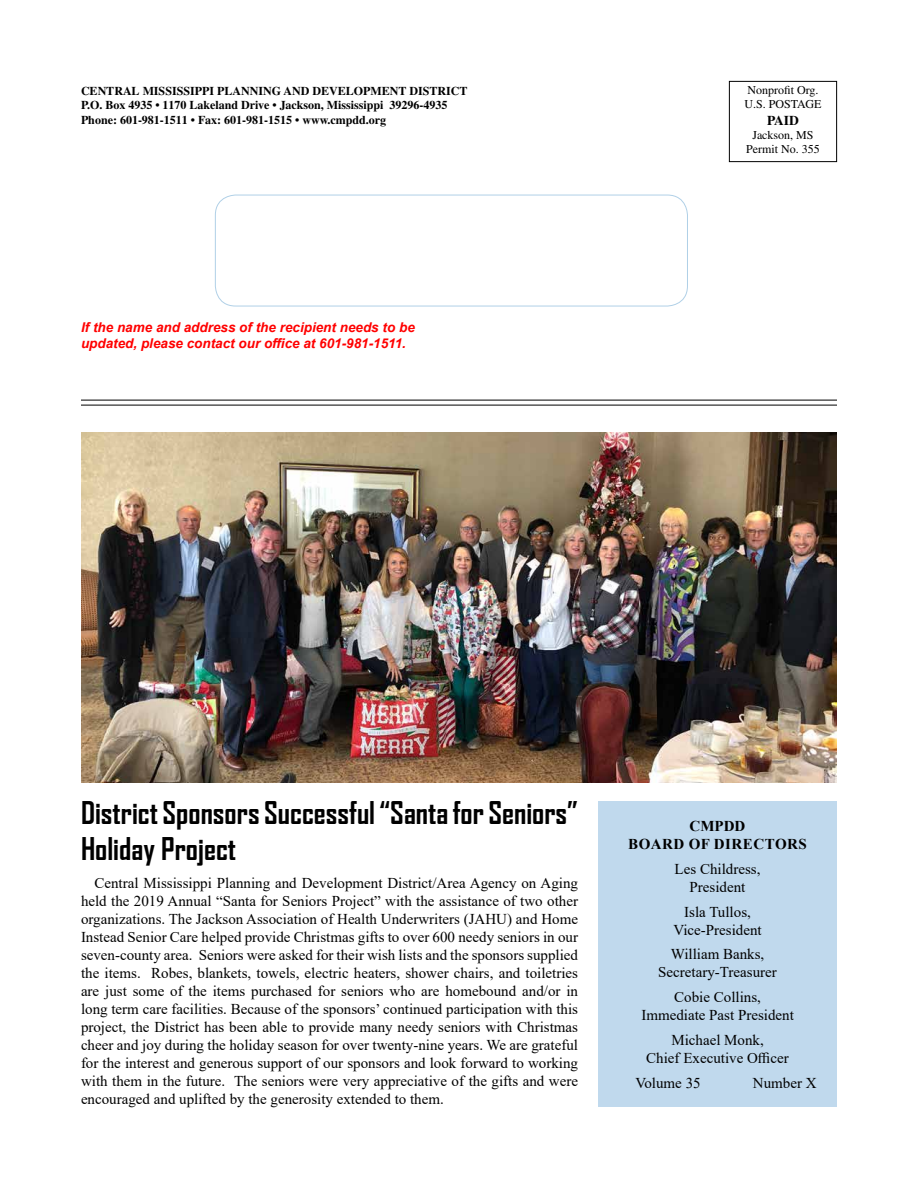
<style>
.page{position:relative;width:918px;height:1188px;background:#fff}
.page>*{position:absolute;margin:0;border:0;box-sizing:border-box;transform-origin:0 0}
.t1{font:700 30px/36px "Agency FB";color:#000}
.t2{font:15px/18px "Times New Roman";color:#000;text-align:center}
.t3{font:700 15px/18px "Times New Roman";letter-spacing:.035em;color:#000;text-align:center}
.t4{font:italic 700 13.5px/16.2px "Arial";color:#f00}
.t5{font:700 13.5px "Times LT Std";color:#000}
.t6{font:700 12px/14.4px "Times LT Std";color:#000}
.t7{font:12px/14.4px "Times LT Std";color:#000}
</style>
<div class="page">
<hr style="left:81px;top:400px;width:756px;height:1px;background:#000">
<hr style="left:81px;top:405px;width:756px;height:1px;background:#000">
<div style="left:729px;top:81px;width:108px;height:81px;border:1px solid #000"></div>
<div style="left:215px;top:195px;width:473px;height:111px;border:1px solid #b0d0e7;border-radius:20px"></div>
<div style="left:598px;top:801px;width:239px;height:306px;background:#c0d9ed"></div>
<img style="left:81px;top:432px;width:756px;height:351px">
<p class="t6" style="left:81px;top:84px;width:388px">CENTRAL MISSISSIPPI PLANNING AND DEVELOPMENT DISTRICT<br>P.O. Box 4935 • 1170 Lakeland Drive • Jackson, Mississippi 39296-4935<br>Phone: 601-981-1511 • Fax: 601-981-1515 • www.cmpdd.org</p>
<p class="t7" style="left:745px;top:83px;width:78px">Nonprofit Org.<br>U.S. POSTAGE</p>
<p class="t5" style="left:767px;top:112px;width:33px">PAID</p>
<p class="t7" style="left:746px;top:128px;width:75px;text-align:center">Jackson, MS<br>Permit No. 355</p>
<p class="t4" style="left:81px;top:320px;width:335px">If the name and address of the recipient needs to be updated, please contact our office at 601-981-1511.</p>
<h1 class="t1" style="left:81px;top:794px;width:499px">District Sponsors Successful “Santa for Seniors”<br>Holiday Project</h1>
<p class="t2" style="left:81px;top:874px;width:499px;text-align:justify;text-indent:14px">Central Mississippi Planning and Development District/Area Agency on Aging held the 2019 Annual “Santa for Seniors Project” with the assistance of two other organizations. The Jackson Association of Health Underwriters (JAHU) and Home Instead Senior Care helped provide Christmas gifts to over 600 needy seniors in our seven-county area. Seniors were asked for their wish lists and the sponsors supplied the items. Robes, blankets, towels, electric heaters, shower chairs, and toiletries are just some of the items purchased for seniors who are homebound and/or in long term care facilities. Because of the sponsors’ continued participation with this project, the District has been able to provide many needy seniors with Christmas cheer and joy during the holiday season for over twenty-nine years. We are grateful for the interest and generous support of our sponsors and look forward to working with them in the future. The seniors were very appreciative of the gifts and were encouraged and uplifted by the generosity extended to them.</p>
<p class="t3" style="left:628px;top:817px;width:180px">CMPDD<br>BOARD OF DIRECTORS</p>
<p class="t2" style="left:675px;top:859px;width:87px">Les Childress,<br>President</p>
<p class="t2" style="left:673px;top:902px;width:90px">Isla Tullos,<br>Vice-President</p>
<p class="t2" style="left:658px;top:945px;width:120px">William Banks,<br>Secretary-Treasurer</p>
<p class="t2" style="left:641px;top:988px;width:154px">Cobie Collins,<br>Immediate Past President</p>
<p class="t2" style="left:646px;top:1030px;width:144px">Michael Monk,<br>Chief Executive Officer</p>
<p class="t2" style="left:636px;top:1073px;width:67px">Volume 35</p>
<p class="t2" style="left:753px;top:1073px;width:65px">Number X</p>
</div>
